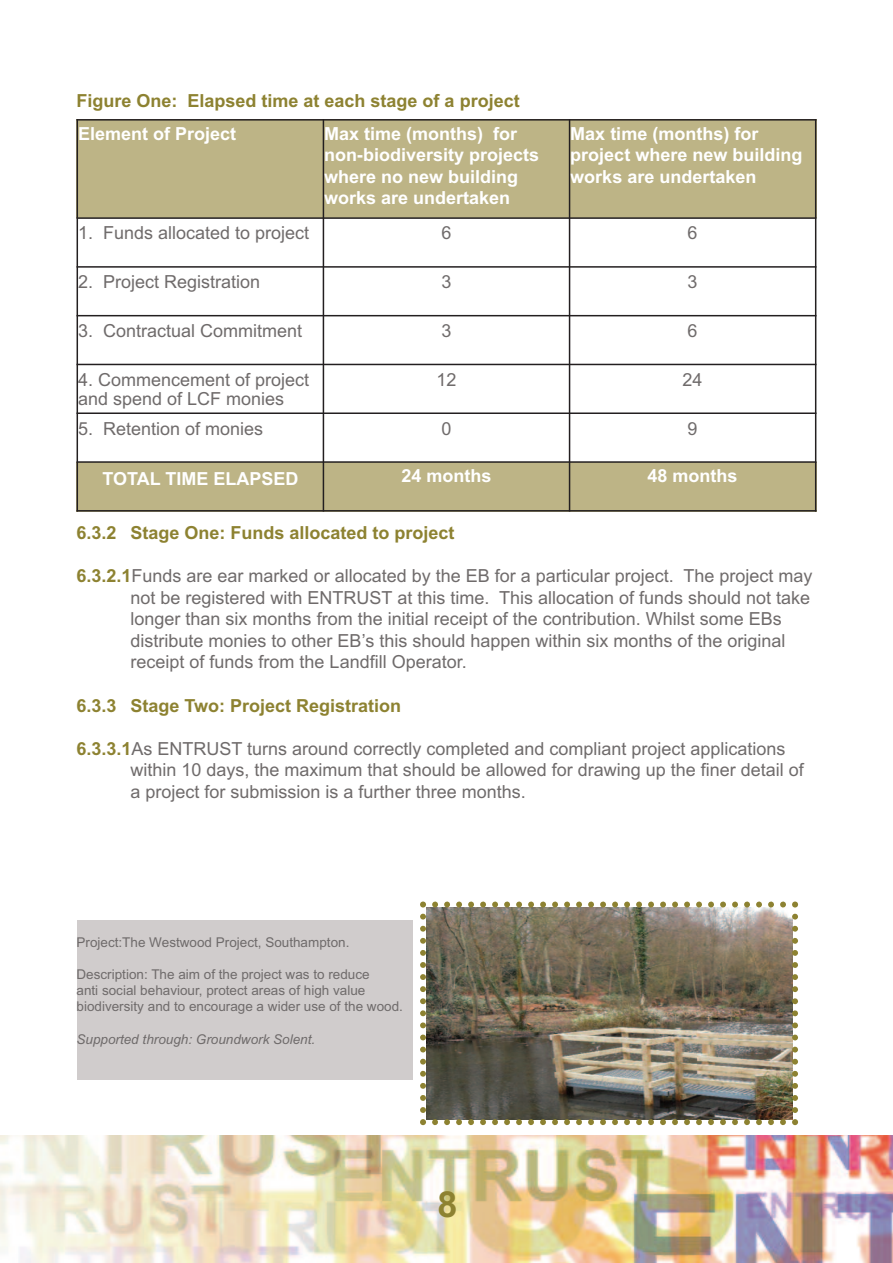
<style>
.page{position:relative;width:893px;height:1263px;background:#fff}
.page>*{position:absolute;margin:0;border:0;box-sizing:border-box;transform-origin:0 0}
.t1{font:700 36px "Arial";color:#8d8231}
.t2{font:18px/21.6px "Arial";color:#6f6b6b}
.t3{font:700 18px/21.6px "Arial";color:#fff}
.t4{font:700 18px "Arial";color:#8d8231}
.t5{font:13.5px/16.2px "Arial";color:#6f6b6b}
.t6{font:italic 13.5px "Arial";color:#6f6b6b}
.s1{font-weight:700;color:#8d8231}
</style>
<div class="page">
<img style="left:0;top:1135px;width:893px;height:128px">
<img style="left:420px;top:901px;width:378px;height:224px">
<div style="left:77px;top:920px;width:335px;height:160px;background:#d0cccc"></div>
<div style="left:77px;top:119px;width:246px;height:99px;background:#bdb486"></div>
<div style="left:323px;top:119px;width:247px;height:99px;background:#bdb486"></div>
<div style="left:570px;top:119px;width:246px;height:99px;background:#bdb486"></div>
<div style="left:77px;top:462px;width:246px;height:50px;background:#bdb486"></div>
<div style="left:323px;top:462px;width:247px;height:50px;background:#bdb486"></div>
<div style="left:570px;top:462px;width:246px;height:50px;background:#bdb486"></div>
<hr style="left:77px;top:119px;width:1px;height:393px;background:#231f20">
<hr style="left:323px;top:119px;width:1px;height:393px;background:#231f20">
<hr style="left:569px;top:119px;width:1px;height:393px;background:#231f20">
<hr style="left:815px;top:119px;width:1px;height:393px;background:#231f20">
<hr style="left:77px;top:119px;width:739px;height:2px;background:#231f20">
<hr style="left:77px;top:217px;width:739px;height:2px;background:#231f20">
<hr style="left:77px;top:266px;width:739px;height:2px;background:#231f20">
<hr style="left:77px;top:315px;width:739px;height:1px;background:#231f20">
<hr style="left:77px;top:364px;width:739px;height:1px;background:#231f20">
<hr style="left:77px;top:412px;width:739px;height:2px;background:#231f20">
<hr style="left:77px;top:461px;width:739px;height:2px;background:#231f20">
<hr style="left:77px;top:510px;width:739px;height:2px;background:#231f20">
<p class="t4" style="left:77px;top:90px;width:445px">Figure One: Elapsed time at each stage of a project</p>
<p class="t3" style="left:78px;top:123px;width:160px">Element of Project</p>
<p class="t3" style="left:324px;top:123px;width:217px">Max time (months) for non-biodiversity projects where no new building works are undertaken</p>
<p class="t3" style="left:570px;top:123px;width:234px">Max time (months) for project where new building works are undertaken</p>
<p class="t2" style="left:78px;top:222px;width:233px">1. Funds allocated to project</p>
<p class="t2" style="left:441px;top:222px;width:12px">6</p>
<p class="t2" style="left:688px;top:222px;width:12px">6</p>
<p class="t2" style="left:78px;top:271px;width:184px">2. Project Registration</p>
<p class="t2" style="left:441px;top:271px;width:12px">3</p>
<p class="t2" style="left:688px;top:271px;width:12px">3</p>
<p class="t2" style="left:78px;top:320px;width:226px">3. Contractual Commitment</p>
<p class="t2" style="left:441px;top:320px;width:12px">3</p>
<p class="t2" style="left:688px;top:320px;width:12px">6</p>
<p class="t2" style="left:78px;top:370px;width:233px;line-height:19.5px">4. Commencement of project and spend of LCF monies</p>
<p class="t2" style="left:436px;top:369px;width:22px">12</p>
<p class="t2" style="left:683px;top:369px;width:22px">24</p>
<p class="t2" style="left:78px;top:418px;width:187px">5. Retention of monies</p>
<p class="t2" style="left:441px;top:418px;width:12px">0</p>
<p class="t2" style="left:688px;top:418px;width:12px">9</p>
<p class="t3" style="left:102px;top:468px;width:198px">TOTAL TIME ELAPSED</p>
<p class="t3" style="left:401px;top:465px;width:92px">24 months</p>
<p class="t3" style="left:648px;top:465px;width:92px">48 months</p>
<p class="t4" style="left:77px;top:522px;width:380px">6.3.2 Stage One: Funds allocated to project</p>
<p class="t2" style="left:131px;top:565px;width:684px;text-indent:-54px"><span class="s1">6.3.2.1</span>Funds are ear marked or allocated by the EB for a particular project. The project may not be registered with ENTRUST at this time. This allocation of funds should not take longer than six months from the initial receipt of the contribution. Whilst some EBs distribute monies to other EB’s this should happen within six months of the original receipt of funds from the Landfill Operator.</p>
<p class="t4" style="left:77px;top:695px;width:326px">6.3.3 Stage Two: Project Registration</p>
<p class="t2" style="left:131px;top:738px;width:675px;text-indent:-54px"><span class="s1">6.3.3.1</span>As ENTRUST turns around correctly completed and compliant project applications within 10 days, the maximum that should be allowed for drawing up the finer detail of a project for submission is a further three months.</p>
<p class="t5" style="left:77px;top:934px;width:274px">Project:The Westwood Project, Southampton.</p>
<p class="t5" style="left:77px;top:966px;width:328px">Description: The aim of the project was to reduce<br>anti social behaviour, protect areas of high value biodiversity and to encourage a wider use of the wood.</p>
<p class="t6" style="left:77px;top:1031px;width:240px">Supported through: Groundwork Solent.</p>
<h1 class="t1" style="left:437px;top:1184px;width:22px">8</h1>
</div>
